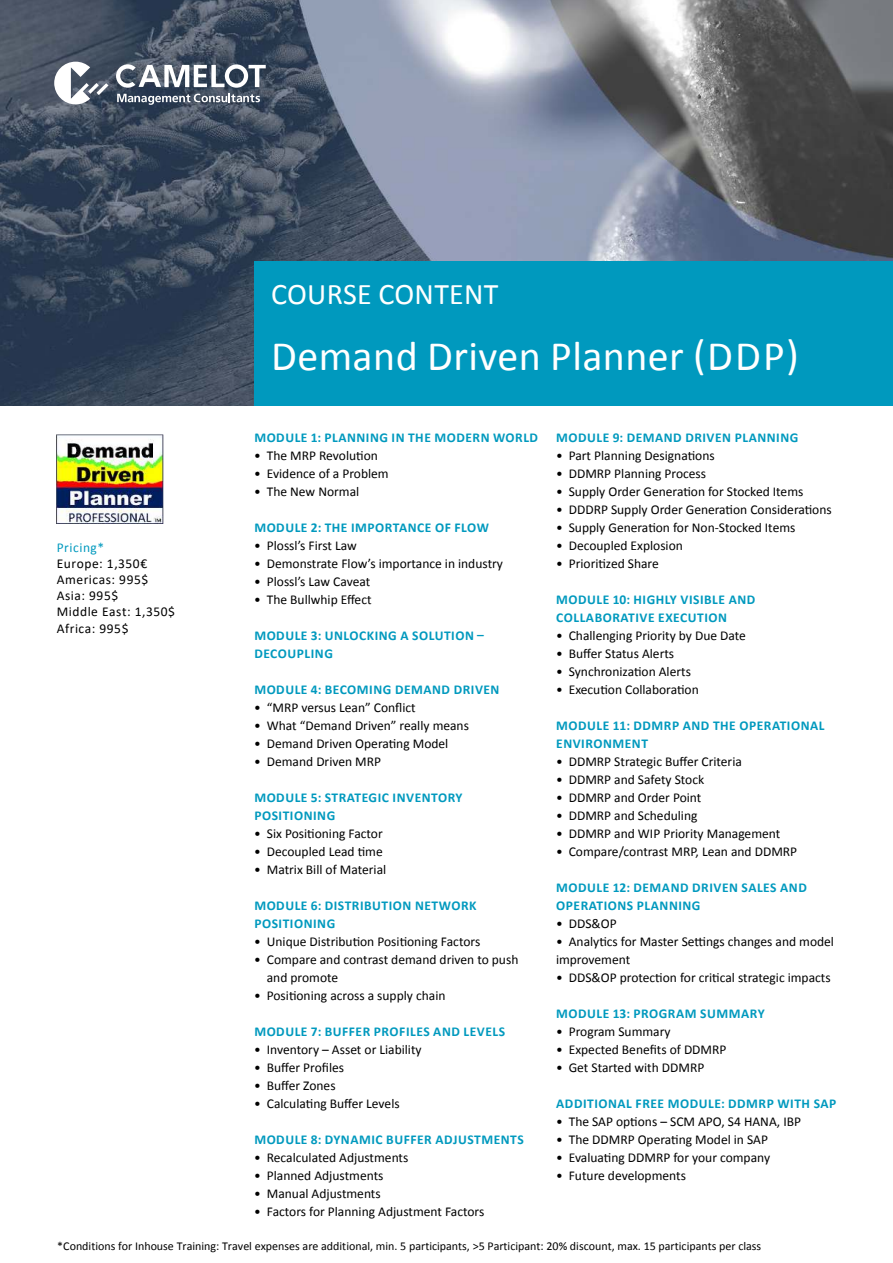
<style>
.page{position:relative;width:893px;height:1263px;background:#fff}
.page>*{position:absolute;margin:0;border:0;box-sizing:border-box;transform-origin:0 0}
.t1{font:42px "Calibri";letter-spacing:.01em;color:#fff}
.t2{font:30px "Calibri";letter-spacing:.01em;color:#fff}
.t3{font:13.5px/18px "Calibri";color:#000}
.t4{font:700 13.5px/18px "Calibri";letter-spacing:.04em;color:#0099be}
.t5{font:13.5px/16.2px "Calibri";letter-spacing:.04em;color:#000}
.t6{font:13.5px "Calibri";letter-spacing:.04em;color:#0099be}
.t7{font:12px "Calibri";color:#000}
</style>
<div class="page">
<img style="left:0;top:0;width:893px;height:406px">
<div style="left:254px;top:262px;width:639px;height:144px;background:#0099be"></div>
<svg style="left:54px;top:62px;width:54px;height:42px"></svg>
<svg style="left:116px;top:64px;width:150px;height:41px"></svg>
<img style="left:56px;top:434px;width:107px;height:90px">
<p class="t6" style="left:57px;top:539px;width:49px">Pricing*</p>
<p class="t5" style="left:57px;top:555px;width:120px">Europe: 1,350€<br>Americas: 995$<br>Asia: 995$<br>Middle East: 1,350$<br>Africa: 995$</p>
<h2 class="t2" style="left:271px;top:273px;width:229px">COURSE CONTENT</h2>
<h1 class="t1" style="left:271px;top:327px;width:529px">Demand Driven Planner (DDP)</h1>
<p class="t4" style="left:254px;top:428px;width:285px">MODULE 1: PLANNING IN THE MODERN WORLD</p>
<p class="t3" style="left:254px;top:446px;width:125px">• The MRP Revolution</p>
<p class="t3" style="left:254px;top:464px;width:136px">• Evidence of a Problem</p>
<p class="t3" style="left:254px;top:482px;width:107px">• The New Normal</p>
<p class="t4" style="left:254px;top:518px;width:236px">MODULE 2: THE IMPORTANCE OF FLOW</p>
<p class="t3" style="left:254px;top:536px;width:104px">• Plossl’s First Law</p>
<p class="t3" style="left:254px;top:554px;width:250px">• Demonstrate Flow’s importance in industry</p>
<p class="t3" style="left:254px;top:572px;width:118px">• Plossl’s Law Caveat</p>
<p class="t3" style="left:254px;top:590px;width:119px">• The Bullwhip Effect</p>
<p class="t4" style="left:254px;top:626px;width:231px">MODULE 3: UNLOCKING A SOLUTION –<br>DECOUPLING</p>
<p class="t4" style="left:254px;top:680px;width:247px">MODULE 4: BECOMING DEMAND DRIVEN</p>
<p class="t3" style="left:254px;top:698px;width:163px">• “MRP versus Lean” Conflict</p>
<p class="t3" style="left:254px;top:716px;width:216px">• What “Demand Driven” really means</p>
<p class="t3" style="left:254px;top:734px;width:196px">• Demand Driven Operating Model</p>
<p class="t3" style="left:254px;top:752px;width:129px">• Demand Driven MRP</p>
<p class="t4" style="left:254px;top:788px;width:210px">MODULE 5: STRATEGIC INVENTORY<br>POSITIONING</p>
<p class="t3" style="left:254px;top:824px;width:130px">• Six Positioning Factor</p>
<p class="t3" style="left:254px;top:842px;width:130px">• Decoupled Lead time</p>
<p class="t3" style="left:254px;top:860px;width:134px">• Matrix Bill of Material</p>
<p class="t4" style="left:254px;top:896px;width:224px">MODULE 6: DISTRIBUTION NETWORK<br>POSITIONING</p>
<p class="t3" style="left:254px;top:932px;width:228px">• Unique Distribution Positioning Factors</p>
<p class="t3" style="left:267px;top:950px;width:253px;text-indent:-13px">• Compare and contrast demand driven to push and promote</p>
<p class="t3" style="left:254px;top:986px;width:193px">• Positioning across a supply chain</p>
<p class="t4" style="left:254px;top:1022px;width:252px">MODULE 7: BUFFER PROFILES AND LEVELS</p>
<p class="t3" style="left:254px;top:1040px;width:169px">• Inventory – Asset or Liability</p>
<p class="t3" style="left:254px;top:1058px;width:92px">• Buffer Profiles</p>
<p class="t3" style="left:254px;top:1076px;width:83px">• Buffer Zones</p>
<p class="t3" style="left:254px;top:1094px;width:147px">• Calculating Buffer Levels</p>
<p class="t4" style="left:254px;top:1130px;width:271px">MODULE 8: DYNAMIC BUFFER ADJUSTMENTS</p>
<p class="t3" style="left:254px;top:1148px;width:156px">• Recalculated Adjustments</p>
<p class="t3" style="left:254px;top:1166px;width:131px">• Planned Adjustments</p>
<p class="t3" style="left:254px;top:1184px;width:128px">• Manual Adjustments</p>
<p class="t3" style="left:254px;top:1202px;width:232px">• Factors for Planning Adjustment Factors</p>
<p class="t4" style="left:556px;top:428px;width:244px">MODULE 9: DEMAND DRIVEN PLANNING</p>
<p class="t3" style="left:556px;top:446px;width:160px">• Part Planning Designations</p>
<p class="t3" style="left:556px;top:464px;width:152px">• DDMRP Planning Process</p>
<p class="t3" style="left:556px;top:482px;width:249px">• Supply Order Generation for Stocked Items</p>
<p class="t3" style="left:556px;top:500px;width:277px">• DDDRP Supply Order Generation Considerations</p>
<p class="t3" style="left:556px;top:518px;width:241px">• Supply Generation for Non-Stocked Items</p>
<p class="t3" style="left:556px;top:536px;width:128px">• Decoupled Explosion</p>
<p class="t3" style="left:556px;top:554px;width:104px">• Prioritized Share</p>
<p class="t4" style="left:556px;top:590px;width:201px">MODULE 10: HIGHLY VISIBLE AND<br>COLLABORATIVE EXECUTION</p>
<p class="t3" style="left:556px;top:626px;width:191px">• Challenging Priority by Due Date</p>
<p class="t3" style="left:556px;top:644px;width:120px">• Buffer Status Alerts</p>
<p class="t3" style="left:556px;top:662px;width:136px">• Synchronization Alerts</p>
<p class="t3" style="left:556px;top:680px;width:144px">• Execution Collaboration</p>
<p class="t4" style="left:556px;top:716px;width:270px">MODULE 11: DDMRP AND THE OPERATIONAL<br>ENVIRONMENT</p>
<p class="t3" style="left:556px;top:752px;width:187px">• DDMRP Strategic Buffer Criteria</p>
<p class="t3" style="left:556px;top:770px;width:150px">• DDMRP and Safety Stock</p>
<p class="t3" style="left:556px;top:788px;width:147px">• DDMRP and Order Point</p>
<p class="t3" style="left:556px;top:806px;width:143px">• DDMRP and Scheduling</p>
<p class="t3" style="left:556px;top:824px;width:226px">• DDMRP and WIP Priority Management</p>
<p class="t3" style="left:556px;top:842px;width:243px">• Compare/contrast MRP, Lean and DDMRP</p>
<p class="t4" style="left:556px;top:878px;width:252px">MODULE 12: DEMAND DRIVEN SALES AND<br>OPERATIONS PLANNING</p>
<p class="t3" style="left:556px;top:914px;width:62px">• DDS&amp;OP</p>
<p class="t3" style="left:556px;top:932px;width:280px">• Analytics for Master Settings changes and model improvement</p>
<p class="t3" style="left:556px;top:968px;width:276px">• DDS&amp;OP protection for critical strategic impacts</p>
<p class="t4" style="left:556px;top:1004px;width:210px">MODULE 13: PROGRAM SUMMARY</p>
<p class="t3" style="left:556px;top:1022px;width:116px">• Program Summary</p>
<p class="t3" style="left:556px;top:1040px;width:172px">• Expected Benefits of DDMRP</p>
<p class="t3" style="left:556px;top:1058px;width:150px">• Get Started with DDMRP</p>
<p class="t4" style="left:556px;top:1094px;width:282px">ADDITIONAL FREE MODULE: DDMRP WITH SAP</p>
<p class="t3" style="left:556px;top:1112px;width:247px">• The SAP options – SCM APO, S4 HANA, IBP</p>
<p class="t3" style="left:556px;top:1130px;width:214px">• The DDMRP Operating Model in SAP</p>
<p class="t3" style="left:556px;top:1148px;width:216px">• Evaluating DDMRP for your company</p>
<p class="t3" style="left:556px;top:1166px;width:131px">• Future developments</p>
<p class="t7" style="left:57px;top:1238px;width:705px">*Conditions for Inhouse Training: Travel expenses are additional, min. 5 participants, &gt;5 Participant: 20% discount, max. 15 participants per class</p>
</div>
